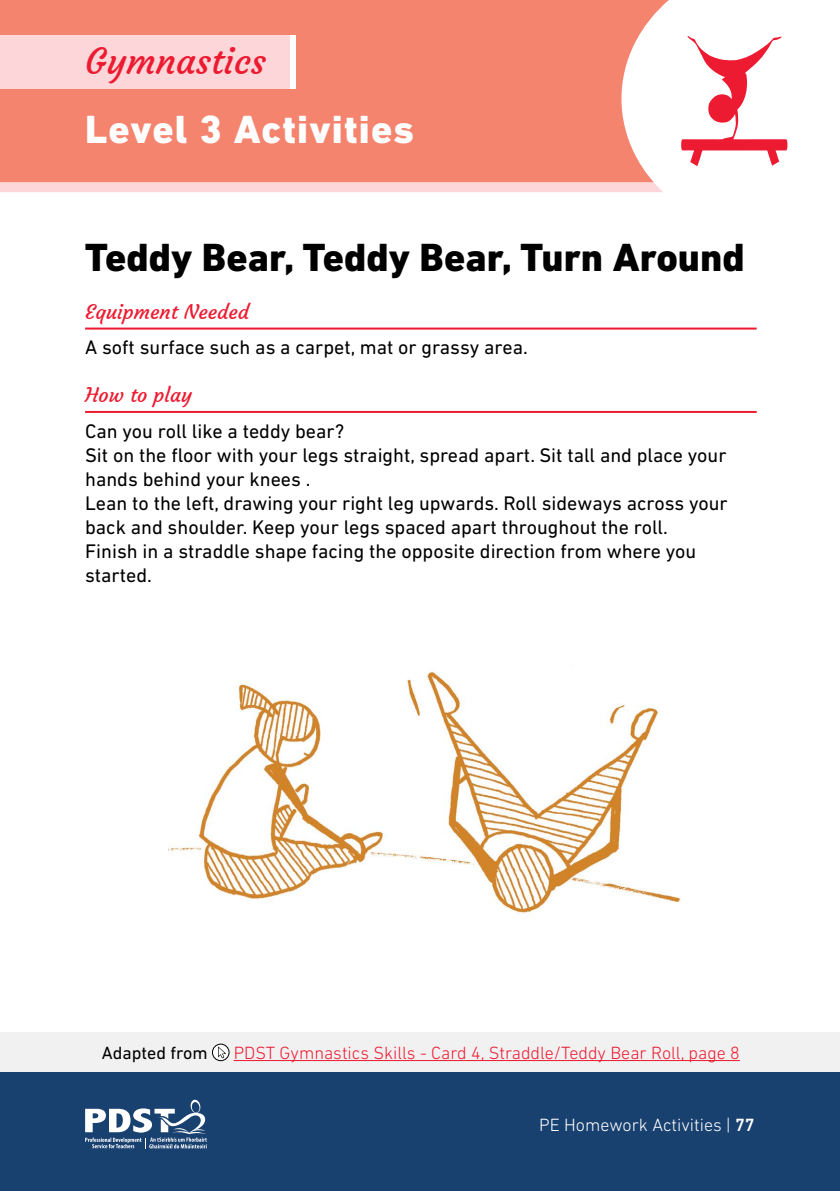
<style>
.page{position:relative;width:840px;height:1191px;background:#fff}
.page>*{position:absolute;margin:0;border:0;box-sizing:border-box;transform-origin:0 0}
.t1{font:800 40px "DIN Next LT Pro";color:#000}
.t2{font:800 40px "DIN Next LT Pro";letter-spacing:.03em;color:#fff}
.t3{font:36px "Courgette";color:#ed1b31}
.t4{font:20px/24px "DIN Next LT Pro";color:#000}
.t5{font:20px "Courgette";color:#ed1b31}
.t6{font:300 18px "DIN Next LT Pro";color:#ed1b31}
.t7{font:300 18px "DIN Next LT Pro";color:#fff}
.t8{font:18px "DIN Next LT Pro";color:#000}
.s1{font-weight:500}
</style>
<div class="page">
<div style="left:0;top:1071px;width:839px;height:120px;background:#194170"></div>
<svg style="left:85px;top:1099px;width:122px;height:49px"></svg>
<hr style="left:85px;top:327px;width:671px;height:2px;background:#ed1b31">
<hr style="left:85px;top:411px;width:671px;height:2px;background:#ed1b31">
<div style="left:0;top:1032px;width:839px;height:39px;background:#f1f1f2"></div>
<hr style="left:233px;top:1060px;width:506px;height:1px;background:#ed1b31">
<svg style="left:212px;top:1044px;width:17px;height:16px"></svg>
<div style="left:212px;top:1043px;width:17px;height:18px;border:1px solid #000;border-radius:50%"></div>
<svg style="left:218px;top:1046px;width:8px;height:12px"></svg>
<div style="left:0;top:0;width:839px;height:186px;background:#f5846f"></div>
<div style="left:0;top:182px;width:839px;height:10px;background:#fcd6d8"></div>
<svg style="left:621px;top:0;width:218px;height:192px;background:#fef3f1"></svg>
<svg style="left:680px;top:36px;width:107px;height:130px;background:#fac5ca"></svg>
<div style="left:0;top:35px;width:292px;height:54px;background:#fcd6d8"></div>
<div style="left:290px;top:35px;width:5px;height:54px;background:#fff"></div>
<img style="left:168px;top:672px;width:513px;height:243px">
<h2 class="t3" style="left:85px;top:39px;width:182px">Gymnastics</h2>
<h1 class="t2" style="left:85px;top:105px;width:330px">Level 3 Activities</h1>
<h1 class="t1" style="left:85px;top:234px;width:660px">Teddy Bear, Teddy Bear, Turn Around</h1>
<p class="t5" style="left:85px;top:299px;width:165px">Equipment Needed</p>
<p class="t4" style="left:85px;top:335px;width:444px">A soft surface such as a carpet, mat or grassy area.</p>
<p class="t5" style="left:85px;top:383px;width:108px">How to play</p>
<p class="t4" style="left:85px;top:419px;width:644px">Can you roll like a teddy bear?<br>Sit on the floor with your legs straight, spread apart. Sit tall and place your hands behind your knees .<br>Lean to the left, drawing your right leg upwards. Roll sideways across your back and shoulder. Keep your legs spaced apart throughout the roll.<br>Finish in a straddle shape facing the opposite direction from where you started.</p>
<p class="t8" style="left:102px;top:1042px;width:107px">Adapted from</p>
<p class="t6" style="left:233px;top:1042px;width:507px">PDST Gymnastics Skills - Card 4, Straddle/Teddy Bear Roll, page 8</p>
<p class="t7" style="left:539px;top:1114px;width:217px">PE Homework Activities | <span class="s1">77</span></p>
</div>
